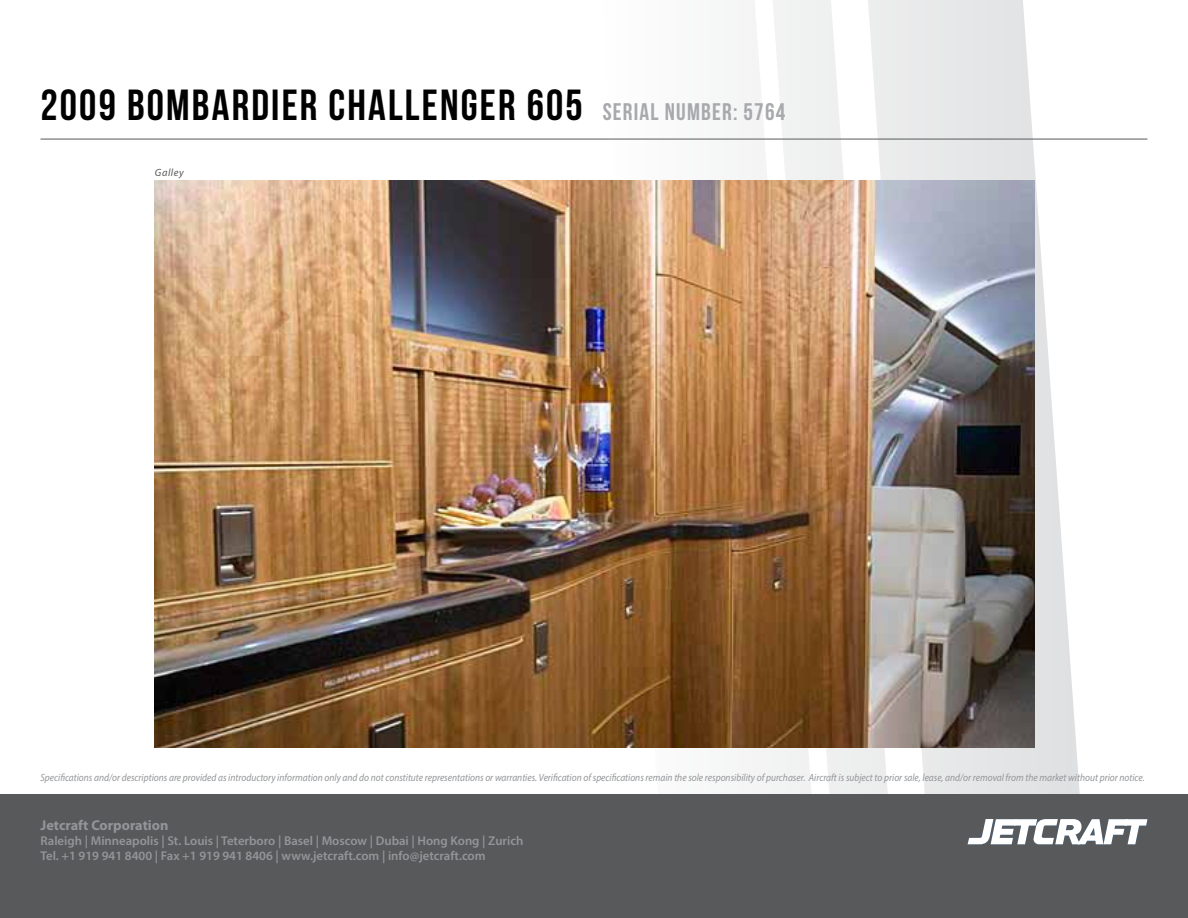
<style>
.page{position:relative;width:1188px;height:918px;background:#fff}
.page>*{position:absolute;margin:0;border:0;box-sizing:border-box;transform-origin:0 0}
.t1{font:43.5px "Bebas Neue";letter-spacing:.05em;color:#000}
.t2{font:700 14.25px "Myriad Pro";color:#939598}
.t3{font:600 12.75px/15px "Myriad Pro";color:#939598}
.t4{font:italic 10.5px "Myriad Pro";color:#939598;scale:.9 1}
.t5{font:italic 10.5px "Myriad Pro";letter-spacing:.05em;color:#58595b}
.s1{font-size:24px;color:#a7a9ac}
</style>
<div class="page">
<svg style="left:899px;top:0;width:192px;height:794px;fill:#e9e9ea"></svg>
<svg style="left:822px;top:0;width:77px;height:794px;fill:#eff0f0"></svg>
<svg style="left:598px;top:0;width:224px;height:794px"></svg>
<div style="left:0;top:794px;width:1188px;height:124px;background:#58595b"></div>
<hr style="left:40px;top:139px;width:1108px;height:1px;background:#58595b">
<svg style="left:968px;top:819px;width:180px;height:25px"></svg>
<img style="left:154px;top:180px;width:880px;height:568px">
<h1 class="t1" style="left:40px;top:81px;width:746px">2009 BOMBARDIER CHALLENGER 605 <span class="s1">SERIAL NUMBER: 5764</span></h1>
<p class="t5" style="left:155px;top:165px;width:30px">Galley</p>
<p class="t4" style="left:40px;top:771px;width:1228px">Specifications and/or descriptions are provided as introductory information only and do not constitute representations or warranties. Verification of specifications remain the sole responsibility of purchaser. Aircraft is subject to prior sale, lease, and/or removal from the market without prior notice.</p>
<h2 class="t2" style="left:40px;top:816px;width:129px">Jetcraft Corporation</h2>
<p class="t3" style="left:40px;top:833px;width:484px">Raleigh | Minneapolis | St. Louis | Teterboro | Basel | Moscow | Dubai | Hong Kong | Zurich<br>Tel. +1 919 941 8400 | Fax +1 919 941 8406 | www.jetcraft.com | info@jetcraft.com</p>
</div>
